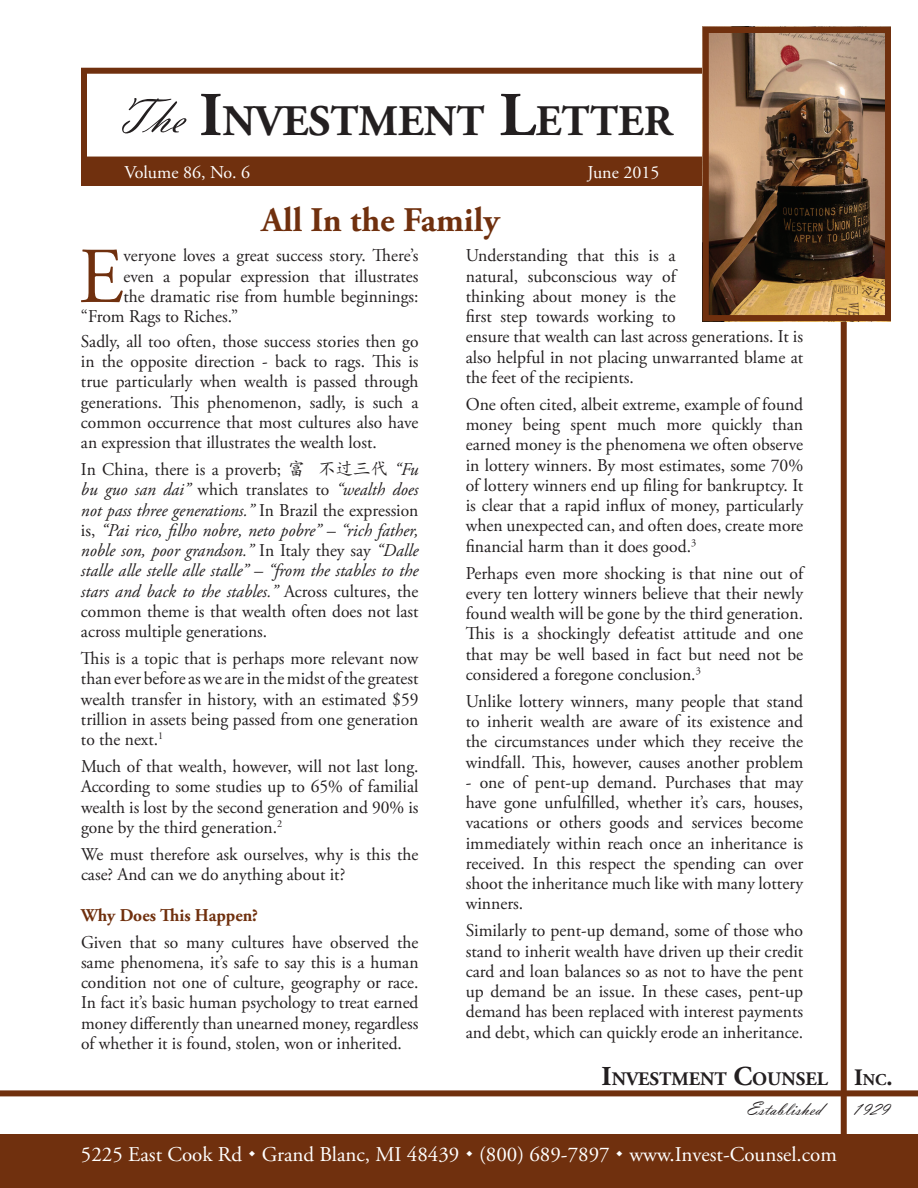
<style>
.page{position:relative;width:918px;height:1188px;background:#fff}
.page>*{position:absolute;margin:0;border:0;box-sizing:border-box;transform-origin:0 0}
.t1{font:79.05px "Adobe Garamond Pro";color:#70300e}
.t2{font:700 43.5px "Adobe Garamond Pro";color:#231f20}
.t3{font:700 34.5px "Adobe Garamond Pro";color:#70300e}
.t4{font:21px "Adobe Garamond Pro";color:#fff}
.t5{font:19.8px "Vladimir Script";color:#231f20}
.t6{font:700 19.05px "Adobe Garamond Pro";color:#231f20}
.t7{font:18px/20.2px "Adobe Garamond Pro";color:#231f20;text-align:justify}
.t8{font:italic 18px/20.2px "Adobe Garamond Pro";color:#231f20;text-align:justify}
.t9{font:18px "Adobe Garamond Pro";color:#fff}
.t10{font:700 18px "Adobe Garamond Pro";color:#70300e}
.s1{font-family:"Vladimir Script";font-weight:400;font-size:51.3px}
.s2{font-size:62.1px}
.s3{font-style:normal}
.s4{font-family:"Kai Ti";font-style:normal}
.s5{font-size:27.3px}
.s6{font-size:23.55px}
.s7{font-size:16.5px}
</style>
<div class="page">
<div style="left:841px;top:45px;width:6px;height:1143px;background:#70300e"></div>
<div style="left:0;top:1090px;width:918px;height:6px;background:#70300e"></div>
<div style="left:81px;top:68px;width:809px;height:95px;background:#fff;border:6px solid #70300e"></div>
<div style="left:81px;top:159px;width:632px;height:27px;background:#70300e"></div>
<div style="left:0;top:1134px;width:918px;height:54px;background:#70300e"></div>
<img style="left:710px;top:34px;width:174px;height:280px">
<div style="left:703px;top:27px;width:188px;height:294px;border:6px solid #70300e"></div>
<h2 class="t2" style="left:115px;top:96px;width:559px"><span class="s1">The</span> <span class="s2">I</span>NVESTMENT <span class="s2">L</span>ETTER</h2>
<p class="t9" style="left:124px;top:162px;width:127px">Volume 86, No. 6</p>
<p class="t9" style="left:588px;top:162px;width:73px">June 2015</p>
<h3 class="t3" style="left:262px;top:200px;width:239px">All In the Family</h3>
<p class="t7" style="left:466px;top:246px;width:339px;text-align:left">Understanding that this is a<br>natural, subconscious way of<br>thinking about money is the<br>first step towards working to<br>ensure that wealth can last across generations. It is also helpful in not placing unwarranted blame at the feet of the recipients.</p>
<p class="t7" style="left:466px;top:395px;width:339px">One often cited, albeit extreme, example of found money being spent much more quickly than earned money is the phenomena we often observe in lottery winners. By most estimates, some 70% of lottery winners end up filing for bankruptcy. It is clear that a rapid influx of money, particularly when unexpected can, and often does, create more financial harm than it does good.<sup>3</sup></p>
<p class="t7" style="left:466px;top:564px;width:339px">Perhaps even more shocking is that nine out of every ten lottery winners believe that their newly found wealth will be gone by the third generation.<br>This is a shockingly defeatist attitude and one that may be well based in fact but need not be considered a foregone conclusion.<sup>3</sup></p>
<p class="t7" style="left:466px;top:692px;width:339px">Unlike lottery winners, many people that stand to inherit wealth are aware of its existence and the circumstances under which they receive the windfall. This, however, causes another problem</p>
<p class="t7" style="left:466px;top:773px;width:339px">- one of pent-up demand. Purchases that may have gone unfulfilled, whether it’s cars, houses, vacations or others goods and services become immediately within reach once an inheritance is received. In this respect the spending can over shoot the inheritance much like with many lottery winners.</p>
<p class="t7" style="left:466px;top:921px;width:339px">Similarly to pent-up demand, some of those who stand to inherit wealth have driven up their credit card and loan balances so as not to have the pent up demand be an issue. In these cases, pent-up demand has been replaced with interest payments and debt, which can quickly erode an inheritance.</p>
<h1 class="t1" style="left:79px;top:229px;width:46px">E</h1>
<p class="t7" style="left:124px;top:246px;width:296px">veryone loves a great success story. There’s</p>
<p class="t7" style="left:124px;top:267px;width:296px">even a popular expression that illustrates</p>
<p class="t7" style="left:124px;top:287px;width:296px">the dramatic rise from humble beginnings:</p>
<p class="t7" style="left:81px;top:307px;width:159px">“From Rags to Riches.”</p>
<p class="t7" style="left:81px;top:332px;width:339px">Sadly, all too often, those success stories then go in the opposite direction - back to rags. This is true particularly when wealth is passed through generations. This phenomenon, sadly, is such a common occurrence that most cultures also have an expression that illustrates the wealth lost.</p>
<p class="t8" style="left:81px;top:460px;width:339px"><span class="s3">In China, there is a proverb;</span> <span class="s4">富 不过三代</span> “Fu bu guo san dai” <span class="s3">which translates to</span> “wealth does not pass three generations.” <span class="s3">In Brazil the expression is,</span> “Pai rico, filho nobre, neto pobre” – “rich father, noble son, poor grandson.” <span class="s3">In Italy they say</span> “Dalle stalle alle stelle alle stalle” – “from the stables to the stars and back to the stables.” <span class="s3">Across cultures, the common theme is that wealth often does not last across multiple generations.</span></p>
<p class="t7" style="left:81px;top:649px;width:339px">This is a topic that is perhaps more relevant now than ever before as we are in the midst of the greatest wealth transfer in history, with an estimated $59 trillion in assets being passed from one generation to the next.<sup>1</sup></p>
<p class="t7" style="left:81px;top:757px;width:339px">Much of that wealth, however, will not last long.<br>According to some studies up to 65% of familial wealth is lost by the second generation and 90% is gone by the third generation.<sup>2</sup></p>
<p class="t7" style="left:81px;top:845px;width:339px">We must therefore ask ourselves, why is this the case? And can we do anything about it?</p>
<p class="t10" style="left:81px;top:904px;width:179px">Why Does This Happen?</p>
<p class="t7" style="left:81px;top:932px;width:339px">Given that so many cultures have observed the same phenomena, it’s safe to say this is a human condition not one of culture, geography or race.<br>In fact it’s basic human psychology to treat earned money differently than unearned money, regardless of whether it is found, stolen, won or inherited.</p>
<p class="t6" style="left:602px;top:1068px;width:292px"><span class="s5">I</span>NVESTMENT <span class="s5">C</span>OUNSEL <span class="s6">I</span><span class="s7">NC</span><span class="s6">.</span></p>
<p class="t5" style="left:747px;top:1097px;width:77px">Established</p>
<p class="t5" style="left:852px;top:1097px;width:38px">1929</p>
<p class="t4" style="left:81px;top:1142px;width:758px">5225 East Cook Rd Grand Blanc, MI 48439 (800) 689-7897 www.Invest-Counsel.com</p>
</div>
